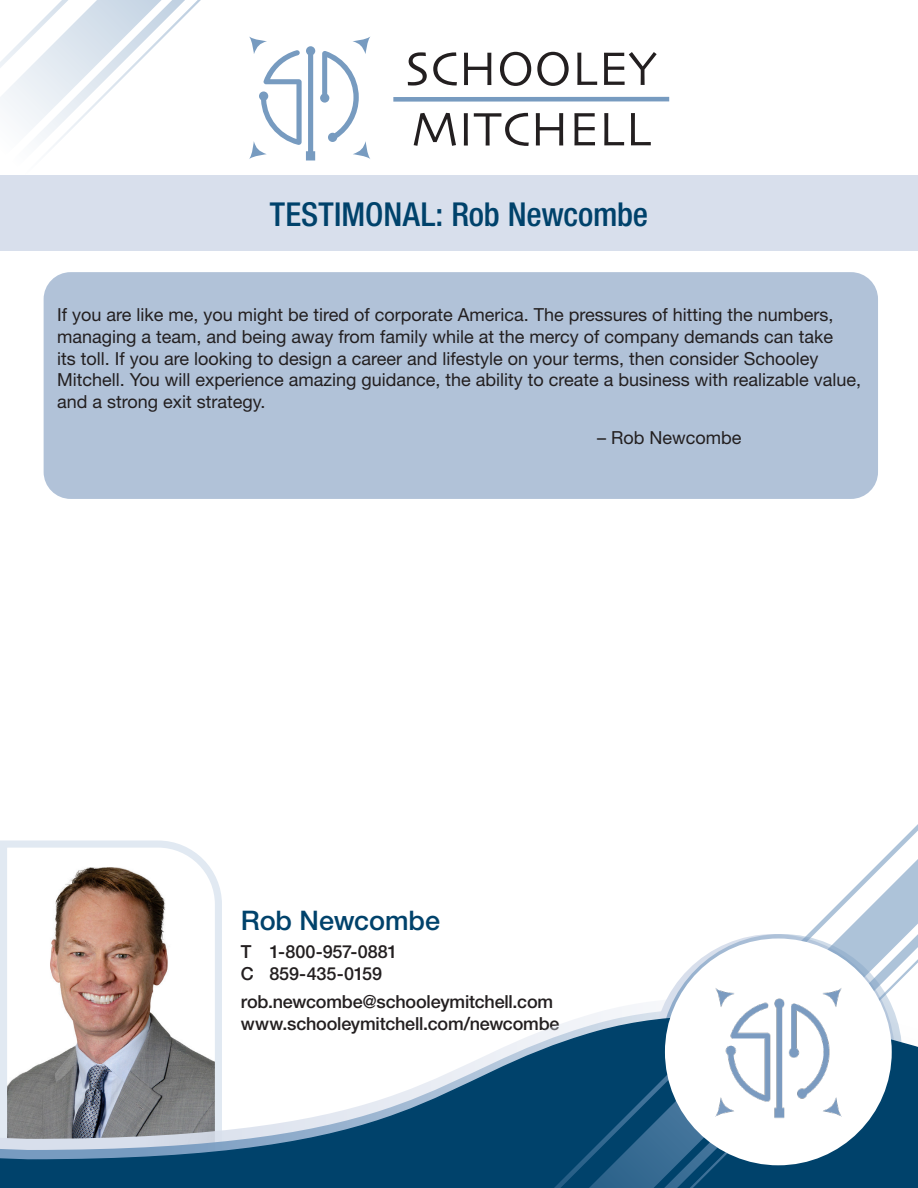
<style>
.page{position:relative;width:918px;height:1188px;background:#fff}
.page>*{position:absolute;margin:0;border:0;box-sizing:border-box;transform-origin:0 0}
.t1{font:500 condensed 33px "Helvetica Neue";letter-spacing:-.005em;color:#00426b}
.t2{font:500 27px "Helvetica Neue";letter-spacing:-.005em;color:#00426b}
.t3{font:18px/21.6px "Helvetica Neue";color:#231f20}
.t4{font:500 18px/21.6px "Helvetica Neue";letter-spacing:-.01em;color:#231f20}
</style>
<div class="page">
<div style="left:44px;top:272px;width:834px;height:227px;background:#b1c2d8;border-radius:27px"></div>
<svg style="left:0;top:840px;width:222px;height:149px"></svg>
<svg style="left:593px;top:81px;width:4px;height:4px"></svg>
<svg style="left:604px;top:52px;width:53px;height:33px"></svg>
<svg style="left:593px;top:113px;width:2px;height:32px"></svg>
<svg style="left:604px;top:113px;width:20px;height:32px"></svg>
<svg style="left:631px;top:113px;width:20px;height:32px"></svg>
<div style="left:393px;top:97px;width:276px;height:5px;background:#779bc0"></div>
<div style="left:0;top:175px;width:918px;height:76px;background:#d8dfec"></div>
<svg style="left:0;top:989px;width:247px;height:199px"></svg>
<svg style="left:0;top:0;width:593px;height:310px"></svg>
<svg style="left:247px;top:1099px;width:135px;height:89px"></svg>
<svg style="left:382px;top:824px;width:536px;height:364px"></svg>
<div style="left:665px;top:939px;width:227px;height:226px;background:#fff;border-radius:50%"></div>
<img style="left:715px;top:988px;width:127px;height:131px">
<h1 class="t1" style="left:270px;top:194px;width:380px">TESTIMONAL: Rob Newcombe</h1>
<p class="t3" style="left:57px;top:304px;width:806px">If you are like me, you might be tired of corporate America. The pressures of hitting the numbers, managing a team, and being away from family while at the mercy of company demands can take<br>its toll. If you are looking to design a career and lifestyle on your terms, then consider Schooley Mitchell. You will experience amazing guidance, the ability to create a business with realizable value, and a strong exit strategy.</p>
<p class="t3" style="left:597px;top:427px;width:146px">– Rob Newcombe</p>
<h2 class="t2" style="left:241px;top:904px;width:201px">Rob Newcombe</h2>
<p class="t4" style="left:241px;top:941px;width:158px">T 1-800-957-0881<br>C 859-435-0159</p>
<p class="t4" style="left:241px;top:991px;width:320px">rob.newcombe@schooleymitchell.com www.schooleymitchell.com/newcombe</p>
</div>
